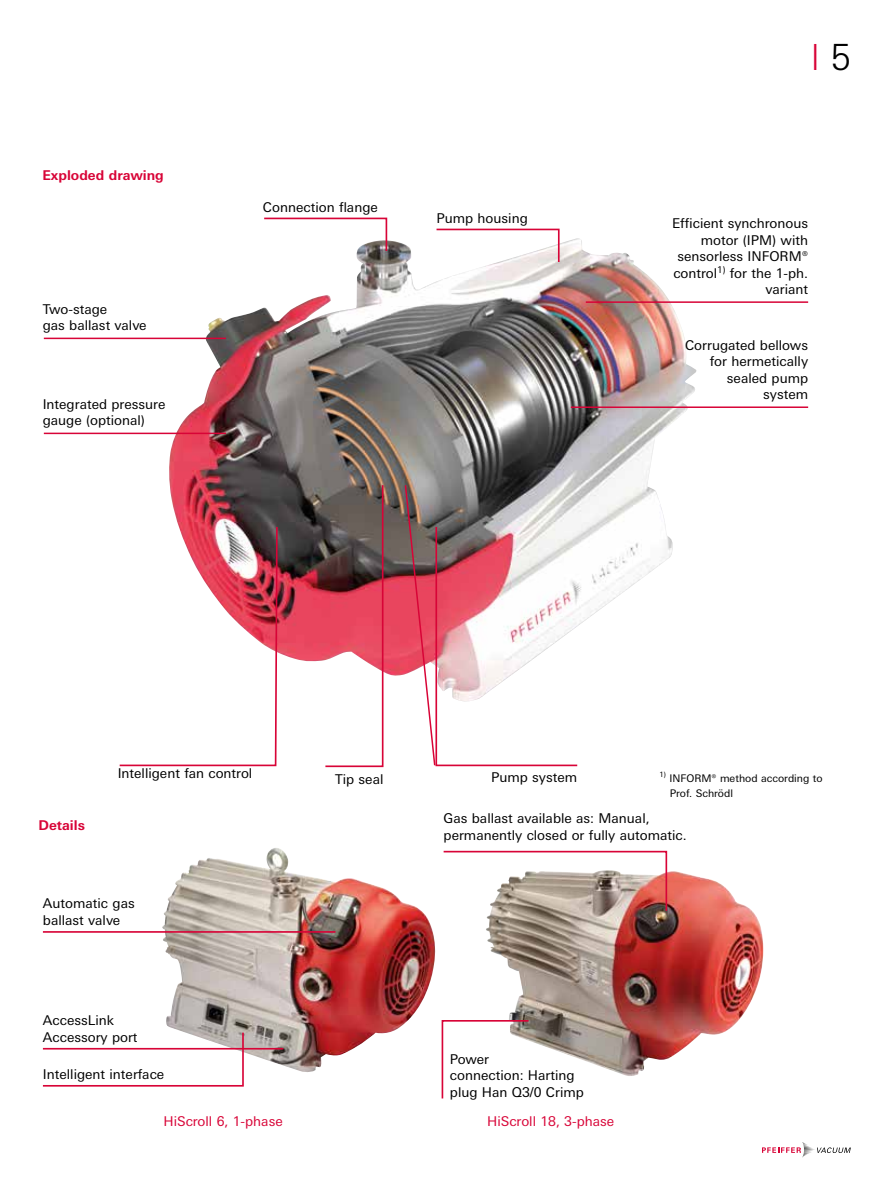
<style>
.page{position:relative;width:893px;height:1191px;background:#fff}
.page>*{position:absolute;margin:0;border:0;box-sizing:border-box;transform-origin:0 0}
.t1{font:300 36px "Univers Next W1 G";color:#d80437}
.t2{font:13.5px/16.5px "Univers Next W1 G";color:#000}
.t3{font:13.5px "Univers Next W1 G";color:#d80437}
.t4{font:700 13.5px "Univers Next W1 G";color:#d80437}
.t5{font:10.5px/15px "Univers Next W1 G";color:#000}
.s1{color:#000}
</style>
<div class="page">
<svg style="left:762px;top:1142px;width:89px;height:15px"></svg>
<img style="left:168px;top:238px;width:529px;height:438px">
<svg style="left:324px;top:483px;width:60px;height:285px"></svg>
<hr style="left:571px;top:406px;width:237px;height:2px;background:#d80437">
<hr style="left:586px;top:301px;width:222px;height:2px;background:#d80437">
<svg style="left:119px;top:525px;width:160px;height:242px"></svg>
<svg style="left:404px;top:483px;width:175px;height:284px"></svg>
<svg style="left:435px;top:228px;width:125px;height:36px"></svg>
<hr style="left:44px;top:432px;width:182px;height:2px;background:#d80437">
<hr style="left:44px;top:337px;width:182px;height:2px;background:#d80437">
<img style="left:162px;top:848px;width:274px;height:224px">
<hr style="left:43px;top:1048px;width:240px;height:1px;background:#d80437">
<svg style="left:42px;top:1031px;width:203px;height:56px"></svg>
<hr style="left:43px;top:931px;width:292px;height:1px;background:#d80437">
<img style="left:486px;top:871px;width:277px;height:205px">
<svg style="left:441px;top:1019px;width:89px;height:80px"></svg>
<svg style="left:443px;top:850px;width:225px;height:62px"></svg>
<svg style="left:263px;top:217px;width:125px;height:36px"></svg>
<p class="t4" style="left:43px;top:167px;width:123px">Exploded drawing</p>
<p class="t2" style="left:43px;top:301px;width:105px">Two-stage<br>gas ballast valve</p>
<p class="t2" style="left:43px;top:396px;width:124px">Integrated pressure gauge (optional)</p>
<p class="t2" style="left:263px;top:199px;width:116px">Connection flange</p>
<p class="t2" style="left:436px;top:210px;width:93px">Pump housing</p>
<h1 class="t1" style="left:811px;top:36px;width:41px">l <span class="s1">5</span></h1>
<p class="t2" style="left:672px;top:215px;width:138px;text-align:right">Efficient synchronous motor (IPM) with sensorless INFORM® control<sup>1)</sup> for the 1-ph. variant</p>
<p class="t2" style="left:685px;top:337px;width:125px;text-align:right">Corrugated bellows for hermetically sealed pump system</p>
<p class="t4" style="left:39px;top:817px;width:48px">Details</p>
<p class="t2" style="left:118px;top:765px;width:136px">Intelligent fan control</p>
<p class="t2" style="left:43px;top:895px;width:93px">Automatic gas ballast valve</p>
<p class="t2" style="left:43px;top:1012px;width:96px">AccessLink<br>Accessory port</p>
<p class="t2" style="left:43px;top:1065px;width:123px">Intelligent interface</p>
<p class="t2" style="left:335px;top:770px;width:50px">Tip seal</p>
<p class="t2" style="left:491px;top:769px;width:88px">Pump system</p>
<p class="t5" style="left:670px;top:770px;width:154px;text-indent:-10px"><sup>1)</sup> INFORM® method according to<br>Prof. Schrödl</p>
<p class="t2" style="left:444px;top:810px;width:245px">Gas ballast available as: Manual, permanently closed or fully automatic.</p>
<p class="t2" style="left:450px;top:1050px;width:135px">Power<br>connection: Harting plug Han Q3/0 Crimp</p>
<p class="t3" style="left:163px;top:1113px;width:121px">HiScroll 6, 1-phase</p>
<p class="t3" style="left:487px;top:1113px;width:129px">HiScroll 18, 3-phase</p>
</div>
